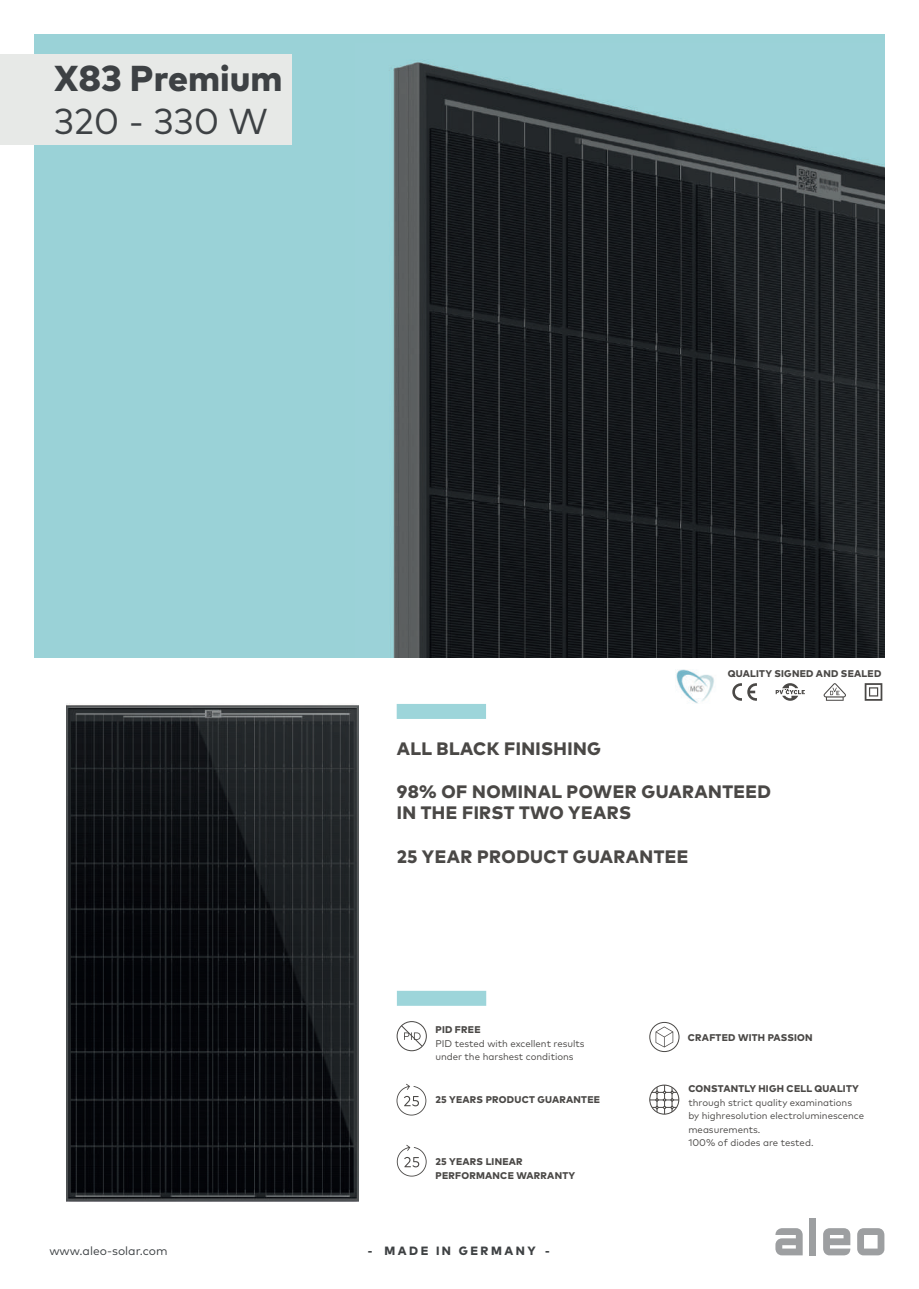
<style>
.page{position:relative;width:919px;height:1289px;background:#fff}
.page>*{position:absolute;margin:0;border:0;box-sizing:border-box;transform-origin:0 0}
.t1{font:800 36px "Mark Pro";color:#3d4144}
.t2{font:36px "Mark Pro";color:#3d4144}
.t3{font:800 18px/21.6px "Mark Pro";letter-spacing:.025em;color:#4a4846}
.t4{font:12px "Mark Pro";color:#3d4144}
.t5{font:800 12px "Mark Pro";letter-spacing:.21em;color:#3e4143}
.t6{font:9.75px/13.5px "Mark Pro";color:#4a4846}
.t7{font:800 9.75px/13.5px "Mark Pro";letter-spacing:.025em;color:#4a4846}
</style>
<div class="page">
<svg style="left:732px;top:683px;width:24px;height:18px"></svg>
<svg style="left:775px;top:683px;width:29px;height:17px"></svg>
<svg style="left:823px;top:683px;width:22px;height:17px"></svg>
<svg style="left:864px;top:683px;width:18px;height:17px"></svg>
<img style="left:676px;top:669px;width:38px;height:34px">
<div style="left:34px;top:34px;width:850px;height:623px;background:#9ad2d7"></div>
<svg style="left:775px;top:1228px;width:27px;height:27px"></svg>
<div style="left:809px;top:1217px;width:7px;height:38px;background:#9d9fa1"></div>
<svg style="left:823px;top:1228px;width:27px;height:27px"></svg>
<svg style="left:857px;top:1228px;width:27px;height:27px"></svg>
<div style="left:396px;top:704px;width:90px;height:15px;background:#9dd5da"></div>
<div style="left:0;top:54px;width:292px;height:91px;background:#e7e9e7"></div>
<div style="left:397px;top:990px;width:89px;height:15px;background:#9dd5da"></div>
<div style="left:649px;top:1022px;width:30px;height:29px;border:1px solid #4a4846;border-radius:50%"></div>
<svg style="left:655px;top:1026px;width:18px;height:21px"></svg>
<svg style="left:649px;top:1086px;width:29px;height:28px"></svg>
<div style="left:649px;top:1084px;width:30px;height:30px;border:1px solid #4a4846;border-radius:50%"></div>
<svg style="left:396px;top:1083px;width:30px;height:32px"></svg>
<div style="left:396px;top:1021px;width:30px;height:30px;border:1px solid #4a4846;border-radius:50%"></div>
<svg style="left:400px;top:1024px;width:23px;height:23px"></svg>
<svg style="left:397px;top:1144px;width:29px;height:32px"></svg>
<img style="left:393px;top:62px;width:491px;height:595px">
<img style="left:66px;top:704px;width:292px;height:497px">
<h1 class="t1" style="left:54px;top:51px;width:230px">X83 Premium</h1>
<h1 class="t2" style="left:54px;top:94px;width:215px">320 - 330 W</h1>
<p class="t4" style="left:49px;top:1241px;width:120px">www.aleo-solar.com</p>
<p class="t7" style="left:727px;top:666px;width:155px">QUALITY SIGNED AND SEALED</p>
<h2 class="t3" style="left:397px;top:736px;width:206px">ALL BLACK FINISHING</h2>
<h2 class="t3" style="left:396px;top:779px;width:376px">98% OF NOMINAL POWER GUARANTEED<br>IN THE FIRST TWO YEARS</h2>
<h2 class="t3" style="left:396px;top:844px;width:293px">25 YEAR PRODUCT GUARANTEE</h2>
<p class="t7" style="left:435px;top:1022px;width:47px">PID FREE</p>
<p class="t6" style="left:435px;top:1035px;width:151px">PID tested with excellent results under the harshest conditions</p>
<p class="t7" style="left:435px;top:1092px;width:166px">25 YEARS PRODUCT GUARANTEE</p>
<p class="t7" style="left:435px;top:1154px;width:141px">25 YEARS LINEAR<br>PERFORMANCE WARRANTY</p>
<p class="t5" style="left:368px;top:1240px;width:183px">- MADE IN GERMANY -</p>
<p class="t7" style="left:688px;top:1029px;width:126px">CRAFTED WITH PASSION</p>
<p class="t7" style="left:688px;top:1081px;width:172px">CONSTANTLY HIGH CELL QUALITY</p>
<p class="t6" style="left:688px;top:1094px;width:177px">through strict quality examinations by highresolution electroluminescence measurements.<br>100% of diodes are tested.</p>
</div>
